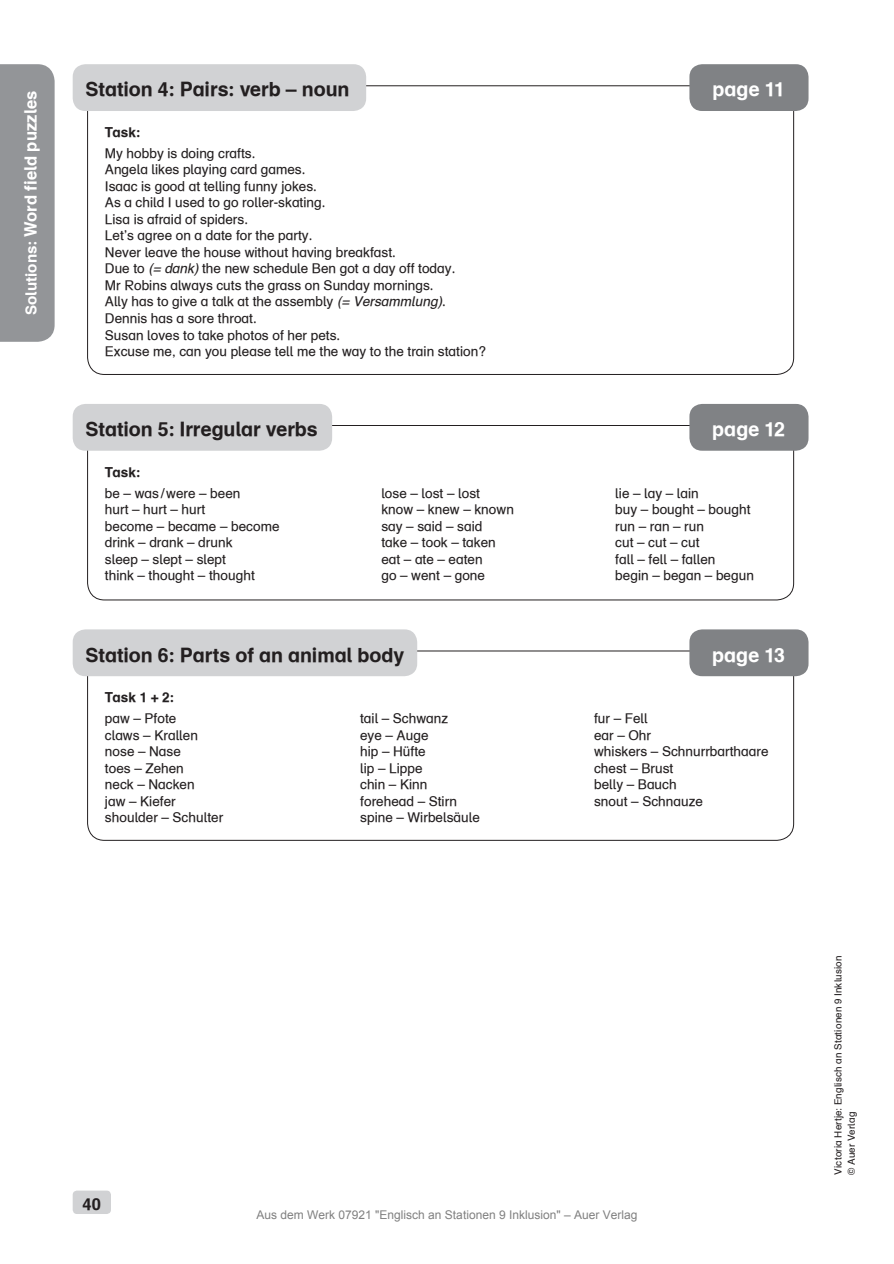
<style>
.page{position:relative;width:894px;height:1264px;background:#fff}
.page>*{position:absolute;margin:0;border:0;box-sizing:border-box;transform-origin:0 0}
.t1{font:19.5px "Auer Schulbuch Fett";letter-spacing:-.005em;color:#231f20}
.t2{font:19.5px "Auer Schulbuch Fett";color:#fff}
.t3{font:16.5px "Auer Schulbuch Fett";color:#fff}
.t4{font:16.5px "Auer Schulbuch Fett";color:#231f20}
.t5{font:13.5px/16.5px "Auer Schulbuch Normal";color:#231f20}
.t6{font:13.5px "Auer Schulbuch Fett";letter-spacing:.005em;color:#231f20}
.t7{font:12px "Arial";color:#808080}
.t8{font:9.75px/13.5px "Auer Schulbuch Normal";letter-spacing:.02em;color:#231f20}
.s1{font-size:15px}
.s2{font-family:"Auer Schulbuch Normal Kursiv"}
</style>
<div class="page">
<div style="left:73px;top:1190px;width:38px;height:23px;background:#d1d2d4;border-radius:4px"></div>
<div style="left:0;top:64px;width:55px;height:278px;background:#939598"></div>
<div style="left:73px;top:64px;width:293px;height:47px;background:#d1d2d4;border-radius:13px"></div>
<div style="left:689px;top:64px;width:119px;height:47px;background:#808285;border-radius:13px"></div>
<div style="left:87px;top:425px;width:707px;height:175px;border:1px solid #231f20;border-radius:17px"></div>
<div style="left:73px;top:404px;width:259px;height:46px;background:#d1d2d4;border-radius:13px"></div>
<div style="left:689px;top:404px;width:119px;height:46px;background:#808285;border-radius:13px"></div>
<div style="left:73px;top:629px;width:344px;height:47px;background:#d1d2d4;border-radius:13px"></div>
<div style="left:689px;top:629px;width:119px;height:47px;background:#808285;border-radius:13px"></div>
<p class="t3" style="left:20px;top:315px;width:226px;rotate:-90deg"><span class="s1">Solutions:</span> Word field puzzles</p>
<h1 class="t1" style="left:85px;top:77px;width:266px">Station 4: Pairs: verb – noun</h1>
<h1 class="t2" style="left:712px;top:77px;width:74px">page 11</h1>
<p class="t6" style="left:105px;top:124px;width:37px">Task:</p>
<p class="t5" style="left:105px;top:145px;width:383px">My hobby is doing crafts.<br>Angela likes playing card games.<br>Isaac is good at telling funny jokes.<br>As a child I used to go roller-skating.<br>Lisa is afraid of spiders.<br>Let’s agree on a date for the party.<br>Never leave the house without having breakfast.<br>Due to <span class="s2">(= dank)</span> the new schedule Ben got a day off today.<br>Mr Robins always cuts the grass on Sunday mornings.<br>Ally has to give a talk at the assembly <span class="s2">(= Versammlung)</span>.<br>Dennis has a sore throat.<br>Susan loves to take photos of her pets.<br>Excuse me, can you please tell me the way to the train station?</p>
<h1 class="t1" style="left:85px;top:416px;width:234px">Station 5: Irregular verbs</h1>
<h1 class="t2" style="left:712px;top:416px;width:74px">page 12</h1>
<p class="t6" style="left:105px;top:463px;width:37px">Task:</p>
<p class="t5" style="left:105px;top:484px;width:137px">be – was / were – been</p>
<p class="t5" style="left:381px;top:484px;width:100px">lose – lost – lost</p>
<p class="t5" style="left:615px;top:484px;width:85px">lie – lay – lain</p>
<p class="t5" style="left:105px;top:501px;width:102px">hurt – hurt – hurt</p>
<p class="t5" style="left:381px;top:501px;width:134px">know – knew – known</p>
<p class="t5" style="left:615px;top:501px;width:137px">buy – bought – bought</p>
<p class="t5" style="left:105px;top:517px;width:176px">become – became – become</p>
<p class="t5" style="left:381px;top:517px;width:102px">say – said – said</p>
<p class="t5" style="left:615px;top:517px;width:90px">run – ran – run</p>
<p class="t5" style="left:105px;top:533px;width:129px">drink – drank – drunk</p>
<p class="t5" style="left:381px;top:533px;width:116px">take – took – taken</p>
<p class="t5" style="left:615px;top:533px;width:86px">cut – cut – cut</p>
<p class="t5" style="left:105px;top:550px;width:123px">sleep – slept – slept</p>
<p class="t5" style="left:381px;top:550px;width:103px">eat – ate – eaten</p>
<p class="t5" style="left:615px;top:550px;width:102px">fall – fell – fallen</p>
<p class="t5" style="left:105px;top:566px;width:151px">think – thought – thought</p>
<p class="t5" style="left:381px;top:566px;width:105px">go – went – gone</p>
<p class="t5" style="left:615px;top:566px;width:140px">begin – began – begun</p>
<h1 class="t1" style="left:85px;top:642px;width:320px">Station 6: Parts of an animal body</h1>
<h1 class="t2" style="left:712px;top:642px;width:74px">page 13</h1>
<p class="t6" style="left:105px;top:689px;width:71px">Task 1 + 2:</p>
<p class="t5" style="left:105px;top:709px;width:73px">paw – Pfote</p>
<p class="t5" style="left:360px;top:709px;width:90px">tail – Schwanz</p>
<p class="t5" style="left:594px;top:709px;width:55px">fur – Fell</p>
<p class="t5" style="left:105px;top:726px;width:95px">claws – Krallen</p>
<p class="t5" style="left:360px;top:726px;width:70px">eye – Auge</p>
<p class="t5" style="left:594px;top:726px;width:59px">ear – Ohr</p>
<p class="t5" style="left:105px;top:742px;width:77px">nose – Nase</p>
<p class="t5" style="left:360px;top:742px;width:67px">hip – Hüfte</p>
<p class="t5" style="left:594px;top:742px;width:176px">whiskers – Schnurrbarthaare</p>
<p class="t5" style="left:105px;top:759px;width:80px">toes – Zehen</p>
<p class="t5" style="left:360px;top:759px;width:64px">lip – Lippe</p>
<p class="t5" style="left:594px;top:759px;width:81px">chest – Brust</p>
<p class="t5" style="left:105px;top:775px;width:91px">neck – Nacken</p>
<p class="t5" style="left:360px;top:775px;width:69px">chin – Kinn</p>
<p class="t5" style="left:594px;top:775px;width:84px">belly – Bauch</p>
<p class="t5" style="left:105px;top:792px;width:72px">jaw – Kiefer</p>
<p class="t5" style="left:360px;top:792px;width:98px">forehead – Stirn</p>
<p class="t5" style="left:594px;top:792px;width:110px">snout – Schnauze</p>
<p class="t5" style="left:105px;top:808px;width:120px">shoulder – Schulter</p>
<p class="t5" style="left:360px;top:808px;width:121px">spine – Wirbelsäule</p>
<p class="t4" style="left:82px;top:1193px;width:20px">40</p>
<p class="t7" style="left:256px;top:1207px;width:382px">Aus dem Werk 07921 "Englisch an Stationen 9 Inklusion" – Auer Verlag</p>
<p class="t8" style="left:831px;top:1174px;width:221px;rotate:-90deg">Victoria Hertje: Englisch an Stationen 9 Inklusion © Auer Verlag</p>
</div>
